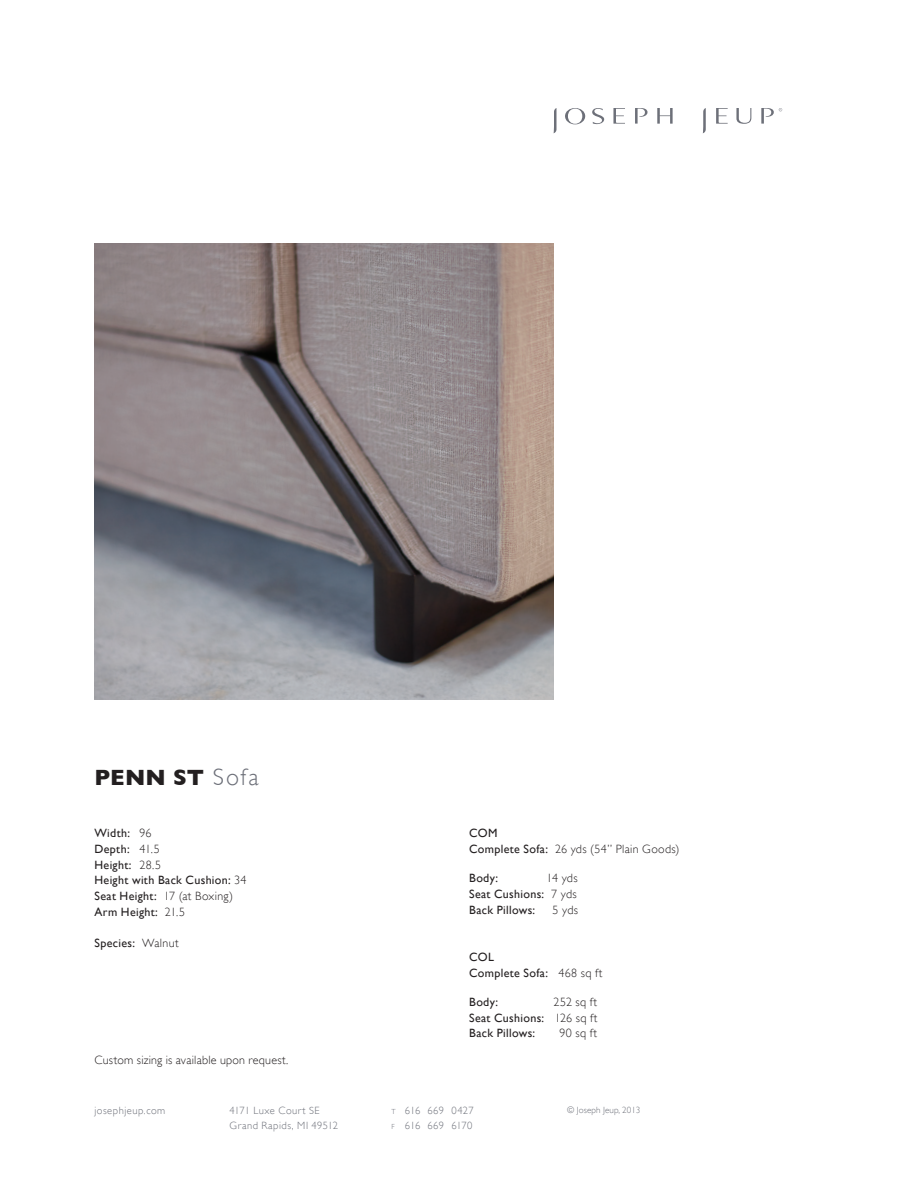
<style>
.page{position:relative;width:918px;height:1188px;background:#fff}
.page>*{position:absolute;margin:0;border:0;box-sizing:border-box;transform-origin:0 0}
.t1{font:300 24px "Gill Sans";color:#6d7079}
.t2{font:700 22.5px "Gill Sans";color:#231f20}
.t3{font:12px/15.8px "Gill Sans";letter-spacing:.03em;color:#231f20}
.t4{font:300 12px/15.8px "Gill Sans";letter-spacing:.02em;color:#231f20}
.t5{font:300 10.5px "Gill Sans";letter-spacing:.045em;color:#6d7079}
.t6{font:300 10.5px "Gill Sans";letter-spacing:.025em;color:#6d7079}
.t7{font:300 10.5px "Gill Sans";letter-spacing:-.015em;color:#6d7079}
.t8{font:300 9px "Gill Sans";letter-spacing:.01em;color:#6d7079}
.s1{font-weight:700;font-size:22.5px;color:#231f20}
.s2{font-weight:300}
.s3{font-weight:400}
.s4{font-size:7.35px}
</style>
<div class="page">
<svg style="left:592px;top:108px;width:12px;height:16px"></svg>
<svg style="left:736px;top:108px;width:15px;height:16px"></svg>
<svg style="left:565px;top:108px;width:20px;height:16px"></svg>
<svg style="left:613px;top:108px;width:12px;height:16px"></svg>
<svg style="left:554px;top:108px;width:3px;height:25px"></svg>
<svg style="left:703px;top:108px;width:3px;height:25px"></svg>
<svg style="left:716px;top:108px;width:12px;height:16px"></svg>
<svg style="left:657px;top:108px;width:16px;height:16px"></svg>
<svg style="left:635px;top:108px;width:13px;height:16px"></svg>
<svg style="left:761px;top:108px;width:21px;height:16px"></svg>
<img style="left:94px;top:243px;width:460px;height:456px">
<h2 class="t2" style="left:94px;top:764px;width:34px">PENN</h2>
<h1 class="t1" style="left:173px;top:763px;width:87px"><span class="s1">ST</span> Sofa</h1>
<p class="t3" style="left:94px;top:825px;width:154px">Width: <span class="s2">96<br></span>Depth: <span class="s2">41.5<br></span>Height: <span class="s2">28.5<br></span>Height with Back Cushion: <span class="s2">34<br></span>Seat Height: <span class="s2">17 (at Boxing)<br></span>Arm Height: <span class="s2">21.5</span></p>
<p class="t3" style="left:94px;top:935px;width:86px">Species: <span class="s2">Walnut</span></p>
<p class="t4" style="left:94px;top:1052px;width:195px">Custom sizing is available upon request.</p>
<p class="t4" style="left:469px;top:825px;width:212px"><span class="s3">COM<br>Complete Sofa:</span> 26 yds (54” Plain Goods)</p>
<p class="t3" style="left:469px;top:870px;width:30px">Body:</p>
<p class="t3" style="left:469px;top:870px;width:110px;text-align:justify;text-indent:77px"><span class="s2">14 yds </span>Seat Cushions: <span class="s2">7 yds </span>Back Pillows:</p>
<p class="t4" style="left:553px;top:902px;width:27px">5 yds</p>
<p class="t3" style="left:469px;top:949px;width:135px">COL<br>Complete Sofa: <span class="s2">468 sq ft</span></p>
<p class="t3" style="left:469px;top:994px;width:30px">Body:</p>
<p class="t3" style="left:469px;top:994px;width:130px;text-align:justify;text-indent:84px"><span class="s2">252 sq ft </span>Seat Cushions: <span class="s2">126 sq ft </span>Back Pillows:</p>
<p class="t4" style="left:560px;top:1025px;width:39px">90 sq ft</p>
<p class="t5" style="left:94px;top:1105px;width:72px">josephjeup.com</p>
<p class="t5" style="left:229px;top:1105px;width:92px">4171 Luxe Court SE</p>
<p class="t6" style="left:392px;top:1105px;width:84px"><span class="s4">t</span> 616 669 0427</p>
<p class="t8" style="left:567px;top:1105px;width:75px">© Joseph Jeup, 2013</p>
<p class="t5" style="left:229px;top:1120px;width:110px">Grand Rapids, MI 49512</p>
<p class="t7" style="left:392px;top:1120px;width:82px"><span class="s4">f</span> 616 669 6170</p>
</div>
